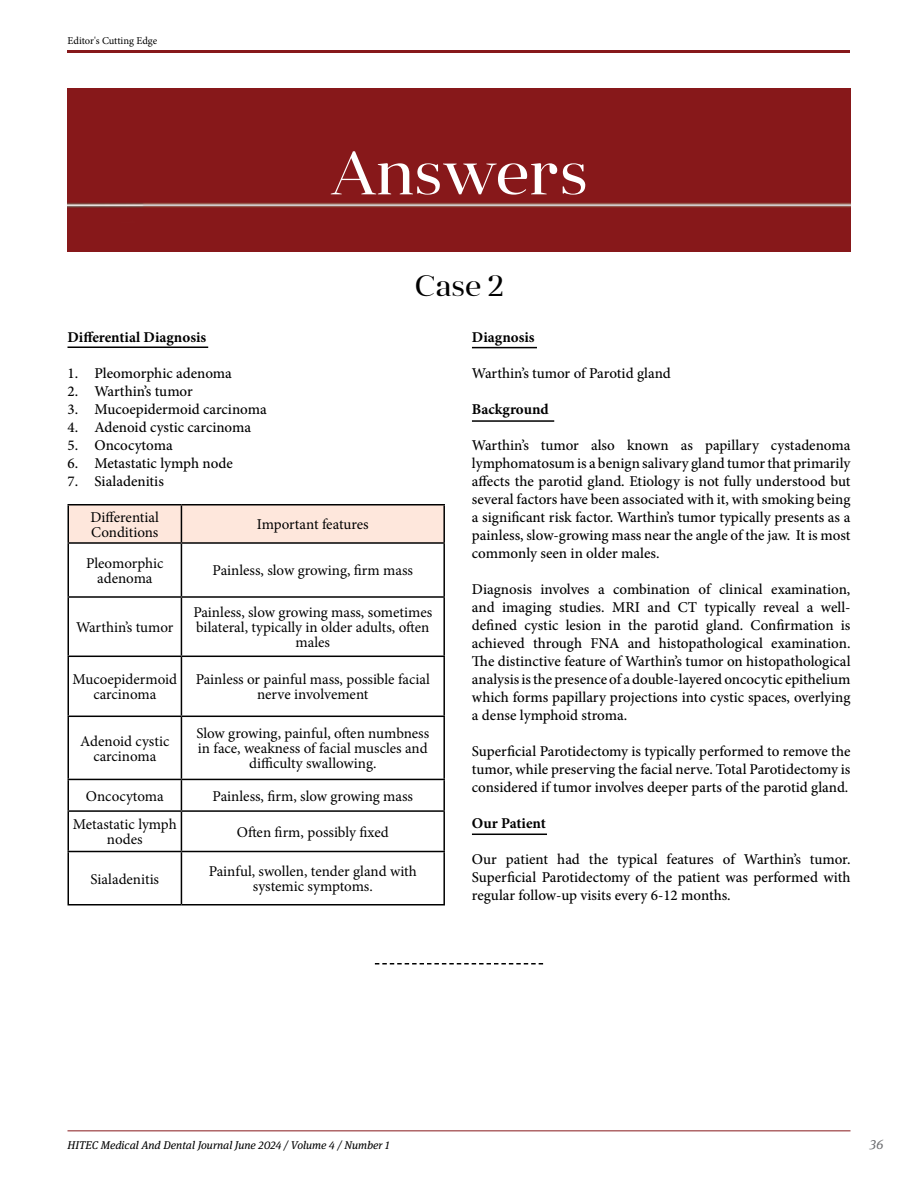
<style>
.page{position:relative;width:918px;height:1188px;background:#fff}
.page>*{position:absolute;margin:0;border:0;box-sizing:border-box;transform-origin:0 0}
.t1{font:61.5px "Anglecia Pro Display";color:#fff}
.t2{font:29.55px "Anglecia Pro Display";color:#000}
.t3{font:500 15px/18px "Minion Pro";color:#000;text-align:justify}
.t4{font:15px/15px "Minion Pro";color:#000;text-align:center}
.t5{font:700 15px "Minion Pro";color:#000}
.t6{font:italic 13.5px "Meta Serif Lf";color:#6d6e71}
.t7{font:italic 11.25px "Meta Serif Lf";color:#000}
.t8{font:10.5px "Minion Pro";letter-spacing:-.005em;color:#000}
</style>
<div class="page">
<hr style="left:68px;top:1130px;width:782px;height:1px;background:#87181b">
<hr style="left:68px;top:50px;width:782px;height:2px;background:#87181b">
<hr style="left:472px;top:834px;width:75px;height:1px;background:#000">
<hr style="left:472px;top:420px;width:82px;height:2px;background:#000">
<hr style="left:472px;top:347px;width:65px;height:1px;background:#000">
<hr style="left:68px;top:346px;width:140px;height:2px;background:#000">
<div style="left:69px;top:506px;width:374px;height:36px;background:#fee7dc"></div>
<hr style="left:68px;top:504px;width:113px;height:2px;background:#000">
<hr style="left:68px;top:506px;width:1px;height:36px;background:#000">
<hr style="left:181px;top:504px;width:264px;height:2px;background:#000">
<hr style="left:181px;top:506px;width:1px;height:36px;background:#000">
<hr style="left:443px;top:506px;width:2px;height:36px;background:#000">
<hr style="left:68px;top:542px;width:113px;height:2px;background:#000">
<hr style="left:68px;top:544px;width:1px;height:52px;background:#000">
<hr style="left:181px;top:542px;width:264px;height:2px;background:#000">
<hr style="left:181px;top:544px;width:1px;height:52px;background:#000">
<hr style="left:443px;top:544px;width:2px;height:52px;background:#000">
<hr style="left:68px;top:596px;width:113px;height:2px;background:#000">
<hr style="left:68px;top:598px;width:1px;height:58px;background:#000">
<hr style="left:181px;top:596px;width:264px;height:2px;background:#000">
<hr style="left:181px;top:598px;width:1px;height:58px;background:#000">
<hr style="left:443px;top:598px;width:2px;height:58px;background:#000">
<hr style="left:68px;top:656px;width:113px;height:1px;background:#000">
<hr style="left:68px;top:657px;width:1px;height:59px;background:#000">
<hr style="left:181px;top:656px;width:264px;height:1px;background:#000">
<hr style="left:181px;top:657px;width:1px;height:59px;background:#000">
<hr style="left:443px;top:657px;width:2px;height:59px;background:#000">
<hr style="left:68px;top:716px;width:113px;height:1px;background:#000">
<hr style="left:68px;top:717px;width:1px;height:62px;background:#000">
<hr style="left:181px;top:716px;width:264px;height:1px;background:#000">
<hr style="left:181px;top:717px;width:1px;height:62px;background:#000">
<hr style="left:443px;top:717px;width:2px;height:62px;background:#000">
<hr style="left:68px;top:779px;width:113px;height:1px;background:#000">
<hr style="left:68px;top:780px;width:1px;height:30px;background:#000">
<hr style="left:181px;top:779px;width:264px;height:1px;background:#000">
<hr style="left:181px;top:780px;width:1px;height:30px;background:#000">
<hr style="left:443px;top:780px;width:2px;height:30px;background:#000">
<hr style="left:68px;top:810px;width:113px;height:2px;background:#000">
<hr style="left:68px;top:812px;width:1px;height:39px;background:#000">
<hr style="left:181px;top:810px;width:264px;height:2px;background:#000">
<hr style="left:181px;top:812px;width:1px;height:39px;background:#000">
<hr style="left:443px;top:812px;width:2px;height:39px;background:#000">
<hr style="left:68px;top:851px;width:113px;height:1px;background:#000">
<hr style="left:68px;top:852px;width:1px;height:52px;background:#000">
<hr style="left:181px;top:851px;width:264px;height:1px;background:#000">
<hr style="left:181px;top:852px;width:1px;height:52px;background:#000">
<hr style="left:443px;top:852px;width:2px;height:52px;background:#000">
<hr style="left:68px;top:904px;width:113px;height:2px;background:#000">
<hr style="left:181px;top:904px;width:264px;height:2px;background:#000">
<svg style="left:375px;top:963px;width:168px;height:1px"></svg>
<div style="left:68px;top:88px;width:782px;height:164px;background:#87181a"></div>
<p class="t8" style="left:68px;top:33px;width:91px">Editor's Cutting Edge</p>
<h1 class="t1" style="left:330px;top:138px;width:259px">Answers</h1>
<h2 class="t2" style="left:415px;top:269px;width:90px">Case 2</h2>
<p class="t5" style="left:68px;top:327px;width:140px">Differential Diagnosis</p>
<p class="t3" style="left:68px;top:364px;width:166px">1. Pleomorphic adenoma</p>
<p class="t3" style="left:68px;top:382px;width:127px">2. Warthin’s tumor</p>
<p class="t3" style="left:68px;top:400px;width:201px">3. Mucoepidermoid carcinoma</p>
<p class="t3" style="left:68px;top:418px;width:185px">4. Adenoid cystic carcinoma</p>
<p class="t3" style="left:68px;top:436px;width:107px">5. Oncocytoma</p>
<p class="t3" style="left:68px;top:454px;width:167px">6. Metastatic lymph node</p>
<p class="t3" style="left:68px;top:472px;width:98px">7. Sialadenitis</p>
<p class="t4" style="left:91px;top:510px;width:70px;text-align:left">Differential<br>Conditions</p>
<p class="t4" style="left:257px;top:517px;width:113px">Important features</p>
<p class="t4" style="left:86px;top:556px;width:79px">Pleomorphic adenoma</p>
<p class="t4" style="left:213px;top:563px;width:202px">Painless, slow growing, firm mass</p>
<p class="t4" style="left:76px;top:620px;width:99px">Warthin’s tumor</p>
<p class="t4" style="left:193px;top:605px;width:240px">Painless, slow growing mass, sometimes bilateral, typically in older adults, often males</p>
<p class="t4" style="left:73px;top:672px;width:106px">Mucoepidermoid carcinoma</p>
<p class="t4" style="left:196px;top:672px;width:236px">Painless or painful mass, possible facial nerve involvement</p>
<p class="t4" style="left:80px;top:734px;width:91px">Adenoid cystic carcinoma</p>
<p class="t4" style="left:196px;top:726px;width:234px">Slow growing, painful, often numbness in face, weakness of facial muscles and difficulty swallowing.</p>
<p class="t4" style="left:86px;top:789px;width:79px">Oncocytoma</p>
<p class="t4" style="left:213px;top:789px;width:202px">Painless, firm, slow growing mass</p>
<p class="t4" style="left:73px;top:817px;width:105px">Metastatic lymph nodes</p>
<p class="t4" style="left:237px;top:825px;width:154px">Often firm, possibly fixed</p>
<p class="t4" style="left:91px;top:871px;width:70px">Sialadenitis</p>
<p class="t4" style="left:209px;top:864px;width:210px">Painful, swollen, tender gland with systemic symptoms.</p>
<p class="t5" style="left:472px;top:327px;width:64px">Diagnosis</p>
<p class="t3" style="left:472px;top:364px;width:200px">Warthin’s tumor of Parotid gland</p>
<p class="t5" style="left:472px;top:399px;width:78px">Background</p>
<p class="t3" style="left:472px;top:436px;width:380px">Warthin’s tumor also known as papillary cystadenoma lymphomatosum is a benign salivary gland tumor that primarily affects the parotid gland. Etiology is not fully understood but several factors have been associated with it, with smoking being a significant risk factor. Warthin’s tumor typically presents as a painless, slow-growing mass near the angle of the jaw. It is most commonly seen in older males.</p>
<p class="t3" style="left:472px;top:580px;width:380px">Diagnosis involves a combination of clinical examination, and imaging studies. MRI and CT typically reveal a well&shy;defined cystic lesion in the parotid gland. Confirmation is achieved through FNA and histopathological examination.<br>The distinctive feature of Warthin’s tumor on histopathological analysis is the presence of a double-layered oncocytic epithelium which forms papillary projections into cystic spaces, overlying a dense lymphoid stroma.</p>
<p class="t3" style="left:472px;top:742px;width:380px">Superficial Parotidectomy is typically performed to remove the tumor, while preserving the facial nerve. Total Parotidectomy is considered if tumor involves deeper parts of the parotid gland.</p>
<p class="t5" style="left:472px;top:813px;width:76px">Our Patient</p>
<p class="t3" style="left:472px;top:850px;width:380px">Our patient had the typical features of Warthin’s tumor.<br>Superficial Parotidectomy of the patient was performed with regular follow-up visits every 6-12 months.</p>
<p class="t7" style="left:68px;top:1136px;width:323px">HITEC Medical And Dental Journal June 2024 / Volume 4 / Number 1</p>
<p class="t6" style="left:870px;top:1133px;width:15px">36</p>
</div>
